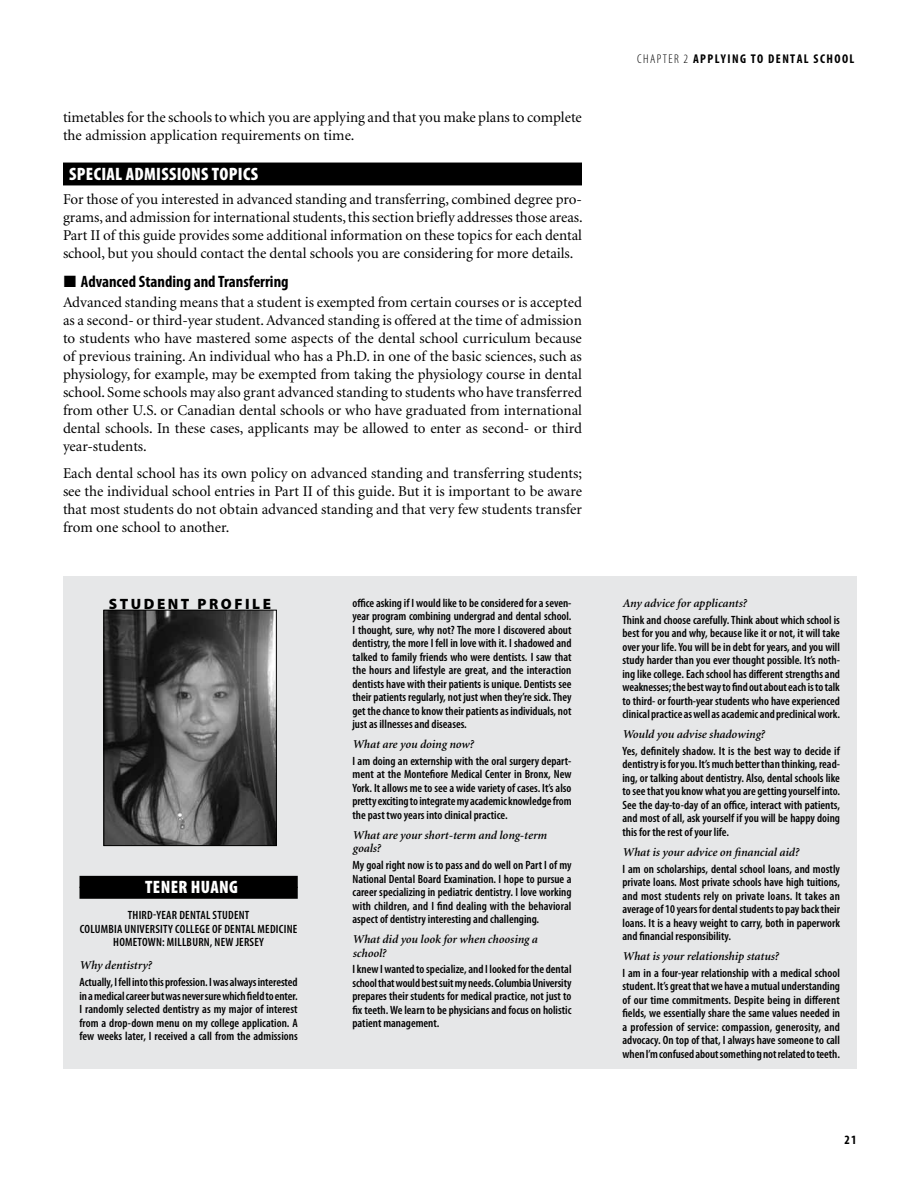
<style>
.page{position:relative;width:918px;height:1188px;background:#fff}
.page>*{position:absolute;margin:0;border:0;box-sizing:border-box;transform-origin:0 0}
.t1{font:900 condensed 18px "Myriad Pro";letter-spacing:.02em;color:#fff}
.t2{font:700 condensed 16.5px "Myriad Pro";color:#000}
.t3{font:15px/18px "Minion";letter-spacing:-.005em;color:#000;text-align:justify}
.t4{font:900 15px "Myriad Pro";letter-spacing:.17em;color:#000}
.t5{font:700 condensed 12.75px "Myriad Pro";letter-spacing:.11em;color:#000}
.t6{font:300 condensed 12.75px "Myriad Pro";color:#000}
.t7{font:600 condensed 12px/13.5px "Myriad Pro";color:#000;text-align:justify}
.t8{font:italic 600 12px/13.5px "Minion";color:#000}
.t9{font:600 condensed 12px "Myriad Pro";letter-spacing:.085em;color:#000}
.t10{font:600 condensed 12px "Myriad Pro";letter-spacing:.02em;color:#000}
.s1{font-family:"Minion";font-style:italic;font-stretch:normal}
.s2{font-weight:700}
</style>
<div class="page">
<div style="left:63px;top:163px;width:519px;height:12px;background:#000"></div>
<div style="left:63px;top:173px;width:519px;height:12px;background:#000"></div>
<div style="left:63px;top:577px;width:793px;height:492px;background:#e6e7e8"></div>
<div style="left:80px;top:876px;width:218px;height:12px;background:#000"></div>
<div style="left:80px;top:887px;width:218px;height:12px;background:#000"></div>
<img style="left:106px;top:612px;width:169px;height:232px">
<div style="left:104px;top:610px;width:173px;height:236px;border:1px solid #000"></div>
<p class="t3" style="left:63px;top:109px;width:520px">timetables for the schools to which you are applying and that you make plans to complete the admission application requirements on time.</p>
<p class="t1" style="left:69px;top:162px;width:190px">SPECIAL ADMISSIONS TOPICS</p>
<p class="t3" style="left:63px;top:191px;width:521px">For those of you interested in advanced standing and transferring, combined degree pro&shy;grams, and admission for international students, this section briefly addresses those areas.<br>Part II of this guide provides some additional information on these topics for each dental school, but you should contact the dental schools you are considering for more details.</p>
<p class="t2" style="left:81px;top:271px;width:209px">Advanced Standing and Transferring</p>
<p class="t3" style="left:63px;top:294px;width:521px">Advanced standing means that a student is exempted from certain courses or is accepted as a second- or third-year student. Advanced standing is offered at the time of admission to students who have mastered some aspects of the dental school curriculum because of previous training. An individual who has a Ph.D. in one of the basic sciences, such as physiology, for example, may be exempted from taking the physiology course in dental school. Some schools may also grant advanced standing to students who have transferred from other U.S. or Canadian dental schools or who have graduated from international dental schools. In these cases, applicants may be allowed to enter as second- or third year-students.</p>
<p class="t3" style="left:63px;top:465px;width:521px">Each dental school has its own policy on advanced standing and transferring students; see the individual school entries in Part II of this guide. But it is important to be aware that most students do not obtain advanced standing and that very few students transfer from one school to another.</p>
<p class="t4" style="left:109px;top:594px;width:164px">STUDENT PROFILE</p>
<p class="t7" style="left:352px;top:596px;width:221px">office asking if I would like to be considered for a seven&shy;year program combining undergrad and dental school.<br>I thought, sure, why not? The more I discovered about dentistry, the more I fell in love with it. I shadowed and talked to family friends who were dentists. I saw that the hours and lifestyle are great, and the interaction dentists have with their patients is unique. Dentists see their patients regularly, not just when they’re sick. They get the chance to know their patients as individuals, not just as illnesses and diseases.</p>
<p class="t7" style="left:352px;top:736px;width:220px;line-height:16.8px"><span class="s1">What are you doing now?<br></span>I am doing an externship with the oral surgery depart-</p>
<p class="t7" style="left:352px;top:768px;width:221px">ment at the Montefiore Medical Center in Bronx, New York. It allows me to see a wide variety of cases. It’s also pretty exciting to integrate my academic knowledge from the past two years into clinical practice.</p>
<p class="t8" style="left:353px;top:829px;width:196px">What are your short-term and long-term goals?</p>
<p class="t7" style="left:353px;top:858px;width:221px">My goal right now is to pass and do well on Part I of my National Dental Board Examination. I hope to pursue a career specializing in pediatric dentistry. I love working with children, and I find dealing with the behavioral aspect of dentistry interesting and challenging.</p>
<p class="t8" style="left:353px;top:933px;width:187px">What did you look for when choosing a school?</p>
<p class="t7" style="left:353px;top:962px;width:221px">I knew I wanted to specialize, and I looked for the dental school that would best suit my needs. Columbia University prepares their students for medical practice, not just to fix teeth. We learn to be physicians and focus on holistic patient management.</p>
<p class="t1" style="left:145px;top:876px;width:56px">TENER HUANG</p>
<p class="t10" style="left:128px;top:908px;width:122px">Third-Year Dental Student</p>
<p class="t9" style="left:80px;top:921px;width:218px">Columbia University College of Dental Medicine</p>
<p class="t7" style="left:113px;top:935px;width:109px">Hometown: Millburn, New</p>
<p class="t7" style="left:236px;top:935px;width:20px">Jersey</p>
<p class="t7" style="left:80px;top:957px;width:220px;line-height:16.8px"><span class="s1">Why dentistry?<br></span>Actually, I fell into this profession. I was always interested</p>
<p class="t7" style="left:79px;top:989px;width:220px">in a medical career but was never sure which field to enter.<br>I randomly selected dentistry as my major of interest from a drop-down menu on my college application. A few weeks later, I received a call from the admissions</p>
<p class="t6" style="left:637px;top:51px;width:70px">CHAPTER 2 <span class="s2">applyi</span></p>
<p class="t5" style="left:732px;top:51px;width:122px">ng to Dental School</p>
<p class="t7" style="left:623px;top:594px;width:219px;line-height:16.8px"><span class="s1">Any advice for applicants?<br></span>Think and choose carefully. Think about which school is</p>
<p class="t7" style="left:623px;top:626px;width:219px">best for you and why, because like it or not, it will take over your life. You will be in debt for years, and you will study harder than you ever thought possible. It’s noth&shy;ing like college. Each school has different strengths and weaknesses; the best way to find out about each is to talk to third- or fourth-year students who have experienced clinical practice as well as academic and preclinical work.</p>
<p class="t7" style="left:623px;top:725px;width:219px;line-height:16.8px"><span class="s1">Would you advise shadowing?<br></span>Yes, definitely shadow. It is the best way to decide if</p>
<p class="t7" style="left:623px;top:757px;width:219px">dentistry is for you. It’s much better than thinking, read&shy;ing, or talking about dentistry. Also, dental schools like to see that you know what you are getting yourself into.<br>See the day-to-day of an office, interact with patients, and most of all, ask yourself if you will be happy doing this for the rest of your life.</p>
<p class="t7" style="left:623px;top:843px;width:219px;line-height:16.8px"><span class="s1">What is your advice on financial aid?<br></span>I am on scholarships, dental school loans, and mostly</p>
<p class="t7" style="left:623px;top:875px;width:219px">private loans. Most private schools have high tuitions, and most students rely on private loans. It takes an average of 10 years for dental students to pay back their loans. It is a heavy weight to carry, both in paperwork and financial responsibility.</p>
<p class="t7" style="left:623px;top:947px;width:219px;line-height:16.8px"><span class="s1">What is your relationship status?<br></span>I am in a four-year relationship with a medical school</p>
<p class="t7" style="left:623px;top:979px;width:219px">student. It’s great that we have a mutual understanding of our time commitments. Despite being in different fields, we essentially share the same values needed in a profession of service: compassion, generosity, and advocacy. On top of that, I always have someone to call when I’m confused about something not related to teeth.</p>
<p class="t5" style="left:844px;top:1131px;width:14px">21</p>
</div>
